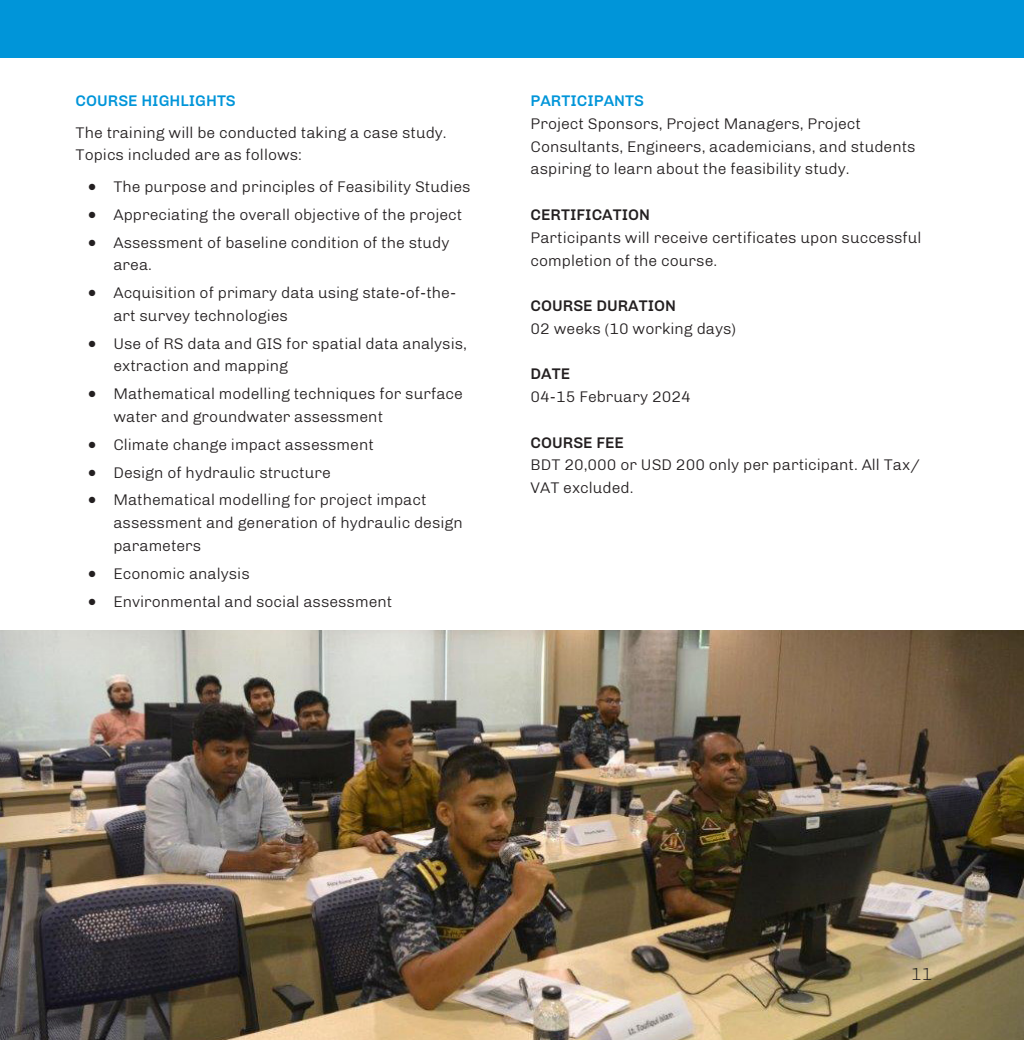
<style>
.page{position:relative;width:1024px;height:1040px;background:#fff}
.page>*{position:absolute;margin:0;border:0;box-sizing:border-box;transform-origin:0 0}
.t1{font:100 17.5px "Chivo";color:#231f20}
.Normal__Web{font:300 15.75px/22.8px "Chivo";color:#231f20}
.Normal__Web-2{font:500 15.75px "Chivo";color:#231f20}
.Normal__Web-3{font:500 15.75px "Chivo";color:#0095d9}
</style>
<div class="page">
<div style="left:0;top:0;width:1024px;height:57px;background:#0095d9"></div>
<img style="left:0;top:630px;width:1024px;height:410px">
<p class="Normal__Web-3" style="left:76px;top:89px;width:162px">COURSE HIGHLIGHTS</p>
<p class="Normal__Web" style="left:76px;top:120px;width:373px">The training will be conducted taking a case study.<br>Topics included are as follows:</p>
<p class="Normal__Web" style="left:88px;top:174px;width:384px">• The purpose and principles of Feasibility Studies</p>
<p class="Normal__Web" style="left:88px;top:202px;width:376px">• Appreciating the overall objective of the project</p>
<p class="Normal__Web" style="left:113px;top:230px;width:338px;text-indent:-25px">• Assessment of baseline condition of the study area.</p>
<p class="Normal__Web" style="left:113px;top:280px;width:344px;text-indent:-25px">• Acquisition of primary data using state-of-the&shy;art survey technologies</p>
<p class="Normal__Web" style="left:113px;top:331px;width:355px;text-indent:-25px">• Use of RS data and GIS for spatial data analysis, extraction and mapping</p>
<p class="Normal__Web" style="left:113px;top:381px;width:351px;text-indent:-25px">• Mathematical modelling techniques for surface water and groundwater assessment</p>
<p class="Normal__Web" style="left:88px;top:432px;width:287px">• Climate change impact assessment</p>
<p class="Normal__Web" style="left:88px;top:460px;width:244px">• Design of hydraulic structure</p>
<p class="Normal__Web" style="left:113px;top:487px;width:351px;text-indent:-25px">• Mathematical modelling for project impact assessment and generation of hydraulic design parameters</p>
<p class="Normal__Web" style="left:88px;top:561px;width:163px">• Economic analysis</p>
<p class="Normal__Web" style="left:88px;top:588px;width:305px">• Environmental and social assessment</p>
<p class="Normal__Web-3" style="left:530px;top:89px;width:115px">PARTICIPANTS</p>
<p class="Normal__Web" style="left:530px;top:111px;width:386px">Project Sponsors, Project Managers, Project<br>Consultants, Engineers, academicians, and students aspiring to learn about the feasibility study.</p>
<p class="Normal__Web-2" style="left:530px;top:202px;width:121px">CERTIFICATION</p>
<p class="Normal__Web" style="left:530px;top:225px;width:392px">Participants will receive certificates upon successful completion of the course.</p>
<p class="Normal__Web-2" style="left:530px;top:293px;width:147px">COURSE DURATION</p>
<p class="Normal__Web" style="left:530px;top:316px;width:207px">02 weeks (10 working days)</p>
<p class="Normal__Web-2" style="left:530px;top:362px;width:41px">DATE</p>
<p class="Normal__Web" style="left:530px;top:384px;width:162px">04-15 February 2024</p>
<p class="Normal__Web-2" style="left:530px;top:430px;width:95px">COURSE FEE</p>
<p class="Normal__Web" style="left:530px;top:452px;width:391px">BDT 20,000 or USD 200 only per participant. All Tax/<br>VAT excluded.</p>
<p class="t1" style="left:911px;top:961px;width:23px">11</p>
</div>
